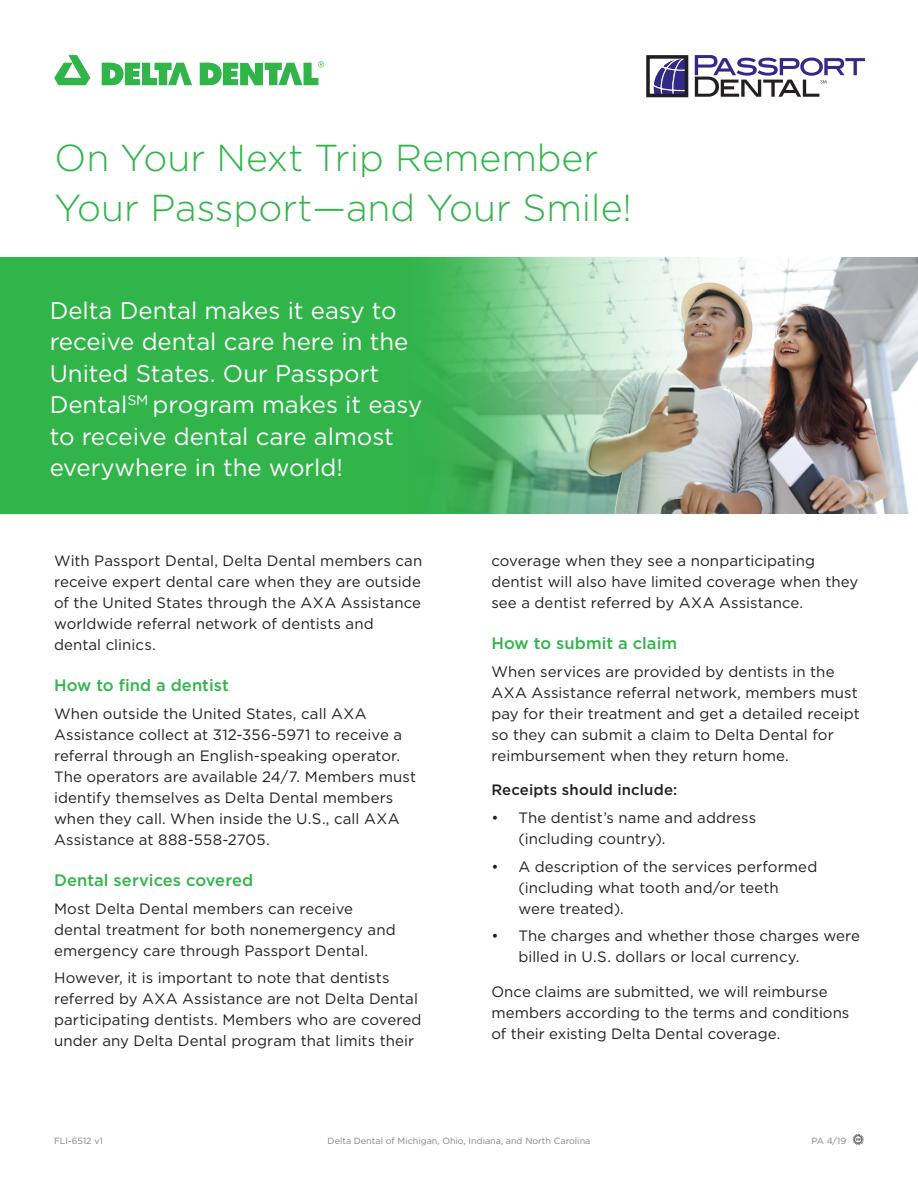
<style>
.page{position:relative;width:918px;height:1188px;background:#fff}
.page>*{position:absolute;margin:0;border:0;box-sizing:border-box;transform-origin:0 0}
.t1{font:300 37.5px/49.5px "Gotham";color:#31b44a}
.t2{font:24px/31.5px "Gotham";color:#fff}
.subheads{font:500 16.5px "Gotham";letter-spacing:.005em;color:#31b44a}
.t3{font:15px/21px "Gotham";letter-spacing:.005em;color:#231f20}
.t4{font:500 15px "Gotham";letter-spacing:.01em;color:#231f20}
.t5{font:9px "Gotham";color:#808285}
</style>
<div class="page">
<div style="left:0;top:257px;width:918px;height:257px;background:#31b44a"></div>
<img style="left:547px;top:257px;width:371px;height:257px">
<svg style="left:433px;top:257px;width:114px;height:257px"></svg>
<svg style="left:54px;top:55px;width:36px;height:30px"></svg>
<svg style="left:102px;top:63px;width:90px;height:23px"></svg>
<svg style="left:200px;top:61px;width:124px;height:25px"></svg>
<div style="left:646px;top:55px;width:42px;height:42px;border:4px solid #231f20"></div>
<svg style="left:652px;top:55px;width:213px;height:42px"></svg>
<svg style="left:853px;top:1134px;width:11px;height:11px"></svg>
<p class="t1" style="left:55px;top:132px;width:579px">On Your Next Trip Remember<br>Your Passport—and Your Smile!</p>
<p class="t2" style="left:50px;top:294px;width:374px">Delta Dental makes it easy to receive dental care here in the<br>United States. Our Passport<br>Dental<sup>SM</sup> program makes it easy to receive dental care almost everywhere in the world!</p>
<p class="t3" style="left:54px;top:549px;width:370px">With Passport Dental, Delta Dental members can receive expert dental care when they are outside of the United States through the AXA Assistance worldwide referral network of dentists and dental clinics.</p>
<p class="subheads" style="left:54px;top:674px;width:176px">How to find a dentist</p>
<p class="t3" style="left:54px;top:702px;width:364px">When outside the United States, call AXA Assistance collect at 312-356-5971 to receive a referral through an English-speaking operator.<br>The operators are available 24/7. Members must identify themselves as Delta Dental members when they call. When inside the U S. ., call AXA Assistance at 888-558-2705.</p>
<p class="subheads" style="left:54px;top:869px;width:201px">Dental services covered</p>
<p class="t3" style="left:54px;top:897px;width:343px">Most Delta Dental members can receive dental treatment for both nonemergency and emergency care through Passport Dental.</p>
<p class="t3" style="left:54px;top:967px;width:369px">However it, is important to note that dentists referred by AXA Assistance are not Delta Dental participating dentists. Members who are covered under any Delta Dental program that limits their</p>
<p class="t3" style="left:491px;top:549px;width:368px">coverage when they see a nonparticipating dentist will also have limited coverage when they see a dentist referred by AXA Assistance.</p>
<p class="subheads" style="left:491px;top:632px;width:187px">How to submit a claim</p>
<p class="t3" style="left:491px;top:660px;width:370px">When services are provided by dentists in the AXA Assistance referral network, members must pay for their treatment and get a detailed receipt so they can submit a claim to Delta Dental for reimbursement when they return home.</p>
<p class="t4" style="left:491px;top:780px;width:187px">Receipts should include:</p>
<p class="t3" style="left:518px;top:807px;width:239px">The dentist s’ name and address</p>
<p class="t3" style="left:491px;top:807px;width:9px">•</p>
<p class="t3" style="left:491px;top:855px;width:9px">•</p>
<p class="t3" style="left:491px;top:925px;width:9px">•</p>
<p class="t3" style="left:518px;top:828px;width:149px">(including country .(</p>
<p class="t3" style="left:518px;top:855px;width:300px">A description of the services performed</p>
<p class="t3" style="left:518px;top:876px;width:262px">(including what tooth and/or teeth were treated .(</p>
<p class="t3" style="left:518px;top:925px;width:343px">The charges and whether those charges were</p>
<p class="t3" style="left:518px;top:946px;width:283px">billed in U S. . dollars or local currency.</p>
<p class="t3" style="left:491px;top:981px;width:360px">Once claims are submitted, we will reimburse members according to the terms and conditions of their existing Delta Dental coverage.</p>
<p class="t5" style="left:54px;top:1135px;width:50px">FLI-6512 1v</p>
<p class="t5" style="left:328px;top:1135px;width:264px">Delta Dental of Michigan, Ohio, Indiana, and North Carolina</p>
<p class="t5" style="left:812px;top:1135px;width:36px">PA 4/19</p>
</div>
